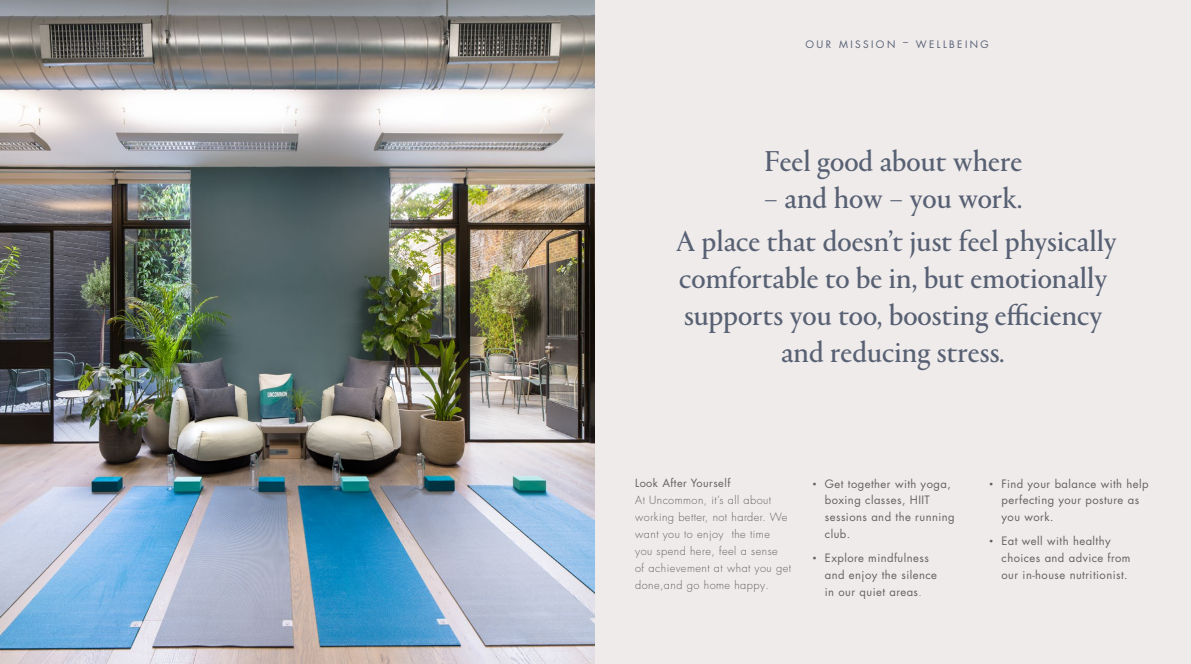
<style>
.page{position:relative;width:1191px;height:664px;background:#fff}
.page>*{position:absolute;margin:0;border:0;box-sizing:border-box;transform-origin:0 0}
.t1{font:30px/37px "Portrait Regular 2";color:#576173;text-align:center}
.t2{font:11.2px/16.9px "Futura LT Pro";letter-spacing:.04em;color:#626262}
.t3{font:300 11px/17px "Futura LT Pro";letter-spacing:.04em;color:#626262}
.t4{font:11px "Futura LT Pro";letter-spacing:.04em;color:#626262}
.t5{font:10px "Futura LT Pro";letter-spacing:.24em;color:#566174}
.s1{font-style:italic}
.s2{font-family:"Amasis";font-weight:300}
.s3{font-weight:300}
</style>
<div class="page">
<img style="left:0;top:0;width:595px;height:663px">
<div style="left:595px;top:0;width:596px;height:663px;background:#f0ebeb"></div>
<p class="t5" style="left:805px;top:37px;width:185px">OUR MISSION – WELLBEING</p>
<h1 class="t1" style="left:764px;top:142px;width:260px">Feel good about where</h1>
<h1 class="t1" style="left:676px;top:176px;width:442px;line-height:42.8px">– and how – you work.<br>A place that doesn’t just feel physically</h1>
<h1 class="t1" style="left:679px;top:259px;width:429px">comfortable to be in, but emotionally supports you too, boosting efficiency and reducing stress<span class="s1">.</span></h1>
<p class="t4" style="left:635px;top:475px;width:97px">Look After Yourself</p>
<p class="t3" style="left:635px;top:491px;width:157px">At Uncommon, it’s all about working better, not harder. We want you to enjoy the time<br>you spend here, feel a sense<br>of achievement at what you get done,and go home happy.</p>
<p class="t2" style="left:825px;top:474px;width:131px;text-indent:-13px"><span class="s2">•</span> Get together with yoga, boxing classes, HIIT sessions and the running club.</p>
<p class="t2" style="left:825px;top:549px;width:114px;text-indent:-13px"><span class="s2">•</span> Explore mindfulness and enjoy the silence in our quiet areas<span class="s3">.</span></p>
<p class="t2" style="left:1001px;top:474px;width:149px;text-indent:-13px"><span class="s2">•</span> Find your balance with help perfecting your posture as you work.</p>
<p class="t2" style="left:1001px;top:532px;width:130px;text-indent:-13px"><span class="s2">•</span> Eat well with healthy choices and advice from our in-house nutritionist.</p>
</div>
